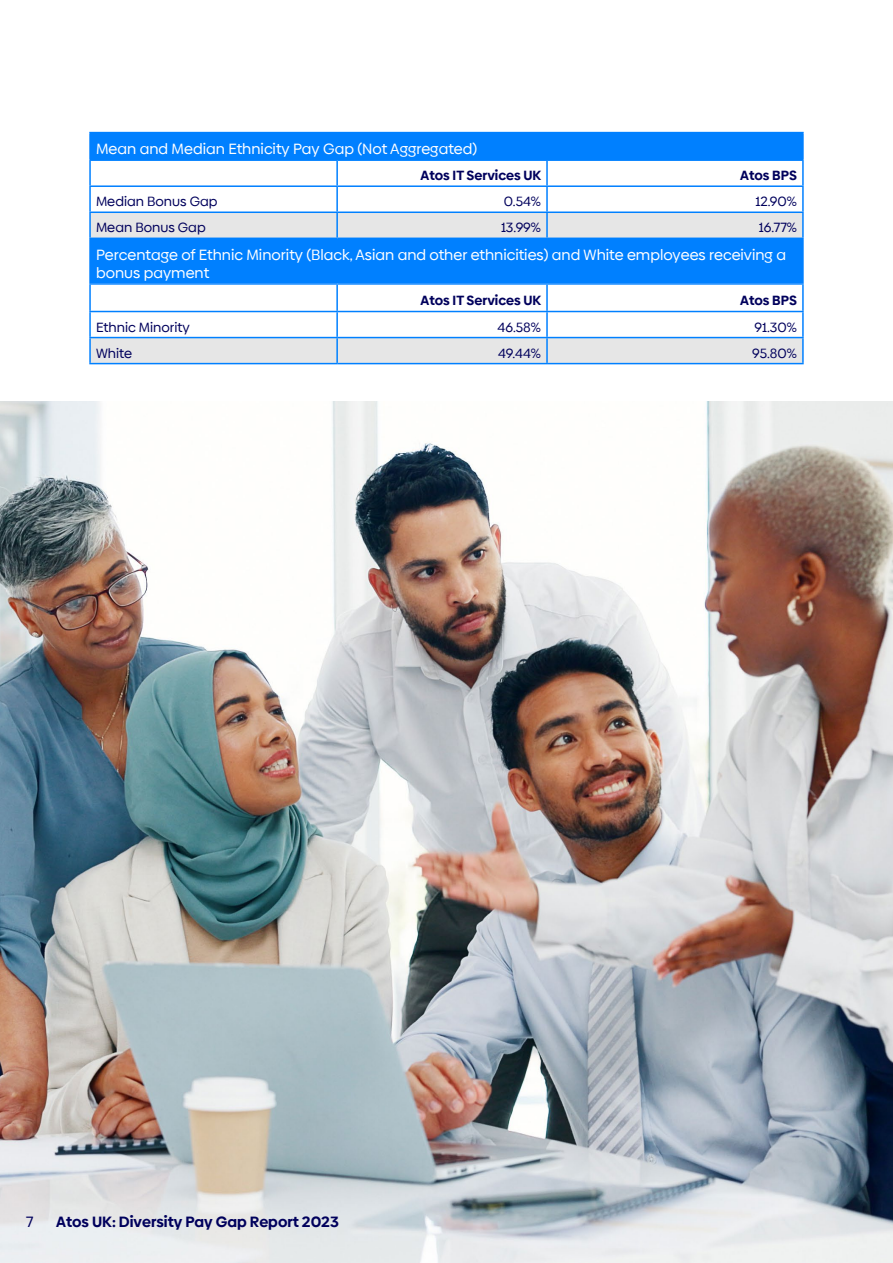
<style>
.page{position:relative;width:893px;height:1263px;background:#fff}
.page>*{position:absolute;margin:0;border:0;box-sizing:border-box;transform-origin:0 0}
.t1{font:700 15.15px "Biennale";color:#00005c}
.t2{font:15.15px "Biennale";color:#00005c}
.t3{font:15px/18px "Biennale";color:#fff}
.t4{font:13.5px "Biennale";color:#00005c}
.t5{font:700 13.5px "Biennale";color:#00005c}
</style>
<div class="page">
<div style="left:90px;top:239px;width:713px;height:44px;background:#0080ff"></div>
<img style="left:0;top:402px;width:893px;height:861px">
<div style="left:90px;top:133px;width:713px;height:27px;background:#0080ff"></div>
<div style="left:91px;top:213px;width:711px;height:25px;background:#e6e6e6"></div>
<svg style="left:91px;top:338px;width:711px;height:25px;background:#e1e4e6"></svg>
<hr style="left:89px;top:132px;width:248px;height:1px;background:#0080ff">
<hr style="left:89px;top:133px;width:2px;height:26px;background:#0080ff">
<hr style="left:337px;top:132px;width:210px;height:1px;background:#0080ff">
<hr style="left:547px;top:132px;width:257px;height:1px;background:#0080ff">
<hr style="left:802px;top:133px;width:2px;height:26px;background:#0080ff">
<hr style="left:89px;top:159px;width:248px;height:2px;background:#0080ff">
<hr style="left:89px;top:161px;width:2px;height:24px;background:#0080ff">
<hr style="left:337px;top:159px;width:210px;height:2px;background:#0080ff">
<hr style="left:336px;top:161px;width:2px;height:24px;background:#0080ff">
<hr style="left:547px;top:159px;width:257px;height:2px;background:#0080ff">
<hr style="left:546px;top:161px;width:2px;height:24px;background:#0080ff">
<hr style="left:802px;top:161px;width:2px;height:24px;background:#0080ff">
<hr style="left:89px;top:185px;width:248px;height:2px;background:#0080ff">
<hr style="left:89px;top:187px;width:2px;height:24px;background:#0080ff">
<hr style="left:337px;top:185px;width:210px;height:2px;background:#0080ff">
<hr style="left:336px;top:187px;width:2px;height:24px;background:#0080ff">
<hr style="left:547px;top:185px;width:257px;height:2px;background:#0080ff">
<hr style="left:546px;top:187px;width:2px;height:24px;background:#0080ff">
<hr style="left:802px;top:187px;width:2px;height:24px;background:#0080ff">
<hr style="left:89px;top:211px;width:248px;height:2px;background:#0080ff">
<hr style="left:89px;top:213px;width:2px;height:25px;background:#0080ff">
<hr style="left:337px;top:211px;width:210px;height:2px;background:#0080ff">
<hr style="left:336px;top:213px;width:2px;height:25px;background:#0080ff">
<hr style="left:547px;top:211px;width:257px;height:2px;background:#0080ff">
<hr style="left:546px;top:213px;width:2px;height:25px;background:#0080ff">
<hr style="left:802px;top:213px;width:2px;height:25px;background:#0080ff">
<hr style="left:89px;top:238px;width:248px;height:1px;background:#0080ff">
<hr style="left:89px;top:239px;width:2px;height:44px;background:#0080ff">
<hr style="left:337px;top:238px;width:210px;height:1px;background:#0080ff">
<hr style="left:547px;top:238px;width:257px;height:1px;background:#0080ff">
<hr style="left:802px;top:239px;width:2px;height:44px;background:#0080ff">
<hr style="left:89px;top:283px;width:248px;height:2px;background:#0080ff">
<hr style="left:89px;top:285px;width:2px;height:26px;background:#0080ff">
<hr style="left:337px;top:283px;width:210px;height:2px;background:#0080ff">
<hr style="left:336px;top:285px;width:2px;height:26px;background:#0080ff">
<hr style="left:547px;top:283px;width:257px;height:2px;background:#0080ff">
<hr style="left:546px;top:285px;width:2px;height:26px;background:#0080ff">
<hr style="left:802px;top:285px;width:2px;height:26px;background:#0080ff">
<hr style="left:89px;top:311px;width:248px;height:1px;background:#0080ff">
<hr style="left:89px;top:312px;width:2px;height:25px;background:#0080ff">
<hr style="left:337px;top:311px;width:210px;height:1px;background:#0080ff">
<hr style="left:336px;top:312px;width:2px;height:25px;background:#0080ff">
<hr style="left:547px;top:311px;width:257px;height:1px;background:#0080ff">
<hr style="left:546px;top:312px;width:2px;height:25px;background:#0080ff">
<hr style="left:802px;top:312px;width:2px;height:25px;background:#0080ff">
<hr style="left:89px;top:337px;width:248px;height:1px;background:#0080ff">
<hr style="left:89px;top:338px;width:2px;height:25px;background:#0080ff">
<hr style="left:337px;top:337px;width:210px;height:1px;background:#0080ff">
<hr style="left:336px;top:338px;width:2px;height:25px;background:#0080ff">
<hr style="left:547px;top:337px;width:257px;height:1px;background:#0080ff">
<hr style="left:546px;top:338px;width:2px;height:25px;background:#0080ff">
<hr style="left:802px;top:338px;width:2px;height:25px;background:#0080ff">
<hr style="left:89px;top:363px;width:248px;height:1px;background:#0080ff">
<hr style="left:337px;top:363px;width:210px;height:1px;background:#0080ff">
<hr style="left:547px;top:363px;width:257px;height:1px;background:#0080ff">
<p class="t3" style="left:96px;top:140px;width:383px">Mean and Median Ethnicity Pay Gap (Not Aggregated)</p>
<p class="t5" style="left:421px;top:167px;width:122px">Atos IT Services UK</p>
<p class="t5" style="left:740px;top:167px;width:58px">Atos BPS</p>
<p class="t4" style="left:96px;top:193px;width:123px">Median Bonus Gap</p>
<p class="t4" style="left:504px;top:193px;width:39px">0.54%</p>
<p class="t4" style="left:755px;top:193px;width:43px">12.90%</p>
<p class="t4" style="left:96px;top:219px;width:111px">Mean Bonus Gap</p>
<p class="t4" style="left:501px;top:219px;width:42px">13.99%</p>
<p class="t4" style="left:759px;top:219px;width:39px">16.77%</p>
<p class="t3" style="left:96px;top:246px;width:691px">Percentage of Ethnic Minority (Black, Asian and other ethnicities) and White employees receiving a bonus payment</p>
<p class="t5" style="left:421px;top:291px;width:122px">Atos IT Services UK</p>
<p class="t5" style="left:740px;top:291px;width:58px">Atos BPS</p>
<p class="t4" style="left:96px;top:319px;width:95px">Ethnic Minority</p>
<p class="t4" style="left:498px;top:319px;width:45px">46.58%</p>
<p class="t4" style="left:755px;top:319px;width:44px">91.30%</p>
<p class="t4" style="left:96px;top:345px;width:38px">White</p>
<p class="t4" style="left:498px;top:345px;width:44px">49.44%</p>
<p class="t4" style="left:752px;top:345px;width:46px">95.80%</p>
<p class="t2" style="left:26px;top:1213px;width:9px">7</p>
<p class="t1" style="left:56px;top:1212px;width:284px">Atos UK: Diversity Pay Gap Report 2023</p>
</div>
